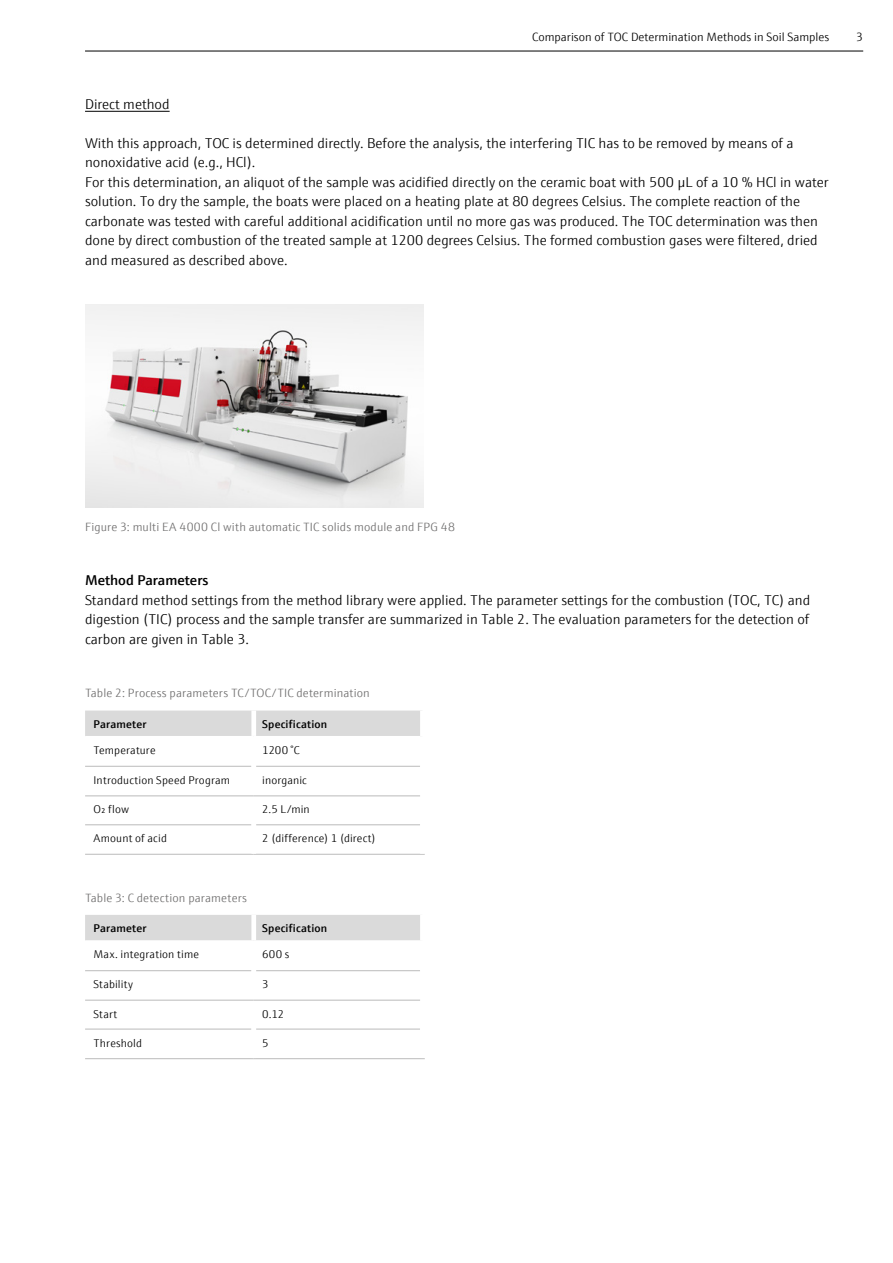
<style>
.page{position:relative;width:893px;height:1263px;background:#fff}
.page>*{position:absolute;margin:0;border:0;box-sizing:border-box;transform-origin:0 0}
.t1{font:300 14.25px/19.5px "E+H Sans";color:#000}
.t2{font:600 14.25px "E+H Sans";color:#000}
.t3{font:300 12px "E+H Sans";letter-spacing:.015em;color:#706f6f}
.t4{font:300 12px "E+H Sans";color:#000}
.t5{font:300 11.25px "E+H Sans";letter-spacing:.015em;color:#000}
.t6{font:600 11.25px "E+H Sans";letter-spacing:.015em;color:#000}
</style>
<div class="page">
<hr style="left:85px;top:111px;width:85px;height:1px;background:#000">
<img style="left:85px;top:305px;width:339px;height:202px">
<div style="left:85px;top:710px;width:335px;height:26px;background:#dadada"></div>
<div style="left:251px;top:710px;width:5px;height:26px;background:#fff"></div>
<hr style="left:85px;top:766px;width:166px;height:1px;background:#c6c6c6">
<hr style="left:256px;top:766px;width:164px;height:1px;background:#c6c6c6">
<hr style="left:85px;top:824px;width:166px;height:1px;background:#c6c6c6">
<hr style="left:256px;top:824px;width:164px;height:1px;background:#c6c6c6">
<hr style="left:85px;top:854px;width:169px;height:1px;background:#c6c6c6">
<hr style="left:254px;top:854px;width:171px;height:1px;background:#c6c6c6">
<hr style="left:85px;top:795px;width:169px;height:1px;background:#c6c6c6">
<hr style="left:254px;top:795px;width:166px;height:1px;background:#c6c6c6">
<div style="left:85px;top:915px;width:335px;height:25px;background:#dadada"></div>
<div style="left:251px;top:915px;width:5px;height:25px;background:#fff"></div>
<hr style="left:85px;top:970px;width:166px;height:1px;background:#c6c6c6">
<hr style="left:256px;top:970px;width:164px;height:1px;background:#c6c6c6">
<hr style="left:85px;top:1028px;width:166px;height:2px;background:#c6c6c6">
<hr style="left:256px;top:1028px;width:164px;height:2px;background:#c6c6c6">
<hr style="left:85px;top:1058px;width:169px;height:1px;background:#c6c6c6">
<hr style="left:254px;top:1058px;width:171px;height:1px;background:#c6c6c6">
<hr style="left:85px;top:999px;width:169px;height:2px;background:#c6c6c6">
<hr style="left:254px;top:999px;width:166px;height:2px;background:#c6c6c6">
<hr style="left:85px;top:51px;width:778px;height:1px;background:#000">
<p class="t4" style="left:532px;top:29px;width:298px">Comparison of TOC Determination Methods in Soil Samples</p>
<p class="t4" style="left:856px;top:29px;width:8px">3</p>
<p class="t1" style="left:85px;top:93px;width:86px">Direct method</p>
<p class="t1" style="left:85px;top:132px;width:745px">With this approach, TOC is determined directly. Before the analysis, the interfering TIC has to be removed by means of a nonoxidative acid (e.g., HCl).<br>For this determination, an aliquot of the sample was acidified directly on the ceramic boat with 500 µL of a 10 % HCl in water solution. To dry the sample, the boats were placed on a heating plate at 80 degrees Celsius. The complete reaction of the carbonate was tested with careful additional acidification until no more gas was produced. The TOC determination was then done by direct combustion of the treated sample at 1200 degrees Celsius. The formed combustion gases were filtered, dried and measured as described above.</p>
<p class="t3" style="left:85px;top:518px;width:371px">Figure 3: multi EA 4000 Cl with automatic TIC solids module and FPG 48</p>
<p class="t2" style="left:85px;top:569px;width:125px">Method Parameters</p>
<p class="t1" style="left:85px;top:589px;width:727px;text-align:justify">Standard method settings from the method library were applied. The parameter settings for the combustion (TOC, TC) and digestion (TIC) process and the sample transfer are summarized in Table 2. The evaluation parameters for the detection of carbon are given in Table 3.</p>
<p class="t3" style="left:85px;top:684px;width:286px">Table 2: Process parameters TC/TOC/TIC determination</p>
<p class="t6" style="left:94px;top:715px;width:54px">Parameter</p>
<p class="t6" style="left:262px;top:715px;width:66px">Specification</p>
<p class="t5" style="left:94px;top:742px;width:63px">Temperature</p>
<p class="t5" style="left:262px;top:742px;width:39px">1200 °C</p>
<p class="t5" style="left:94px;top:772px;width:138px">Introduction Speed Program</p>
<p class="t5" style="left:262px;top:772px;width:46px">inorganic</p>
<p class="t5" style="left:94px;top:801px;width:37px">O2 flow</p>
<p class="t5" style="left:262px;top:801px;width:49px">2.5 L/min</p>
<p class="t5" style="left:94px;top:830px;width:75px">Amount of acid</p>
<p class="t5" style="left:262px;top:830px;width:115px">2 (difference) 1 (direct)</p>
<p class="t3" style="left:85px;top:889px;width:163px">Table 3: C detection parameters</p>
<p class="t6" style="left:94px;top:920px;width:54px">Parameter</p>
<p class="t6" style="left:262px;top:920px;width:66px">Specification</p>
<p class="t5" style="left:94px;top:946px;width:107px">Max. integration time</p>
<p class="t5" style="left:262px;top:946px;width:29px">600 s</p>
<p class="t5" style="left:94px;top:976px;width:41px">Stability</p>
<p class="t5" style="left:262px;top:976px;width:8px">3</p>
<p class="t5" style="left:94px;top:1005px;width:25px">Start</p>
<p class="t5" style="left:262px;top:1005px;width:23px">0.12</p>
<p class="t5" style="left:94px;top:1034px;width:50px">Threshold</p>
<p class="t5" style="left:262px;top:1034px;width:8px">5</p>
</div>
